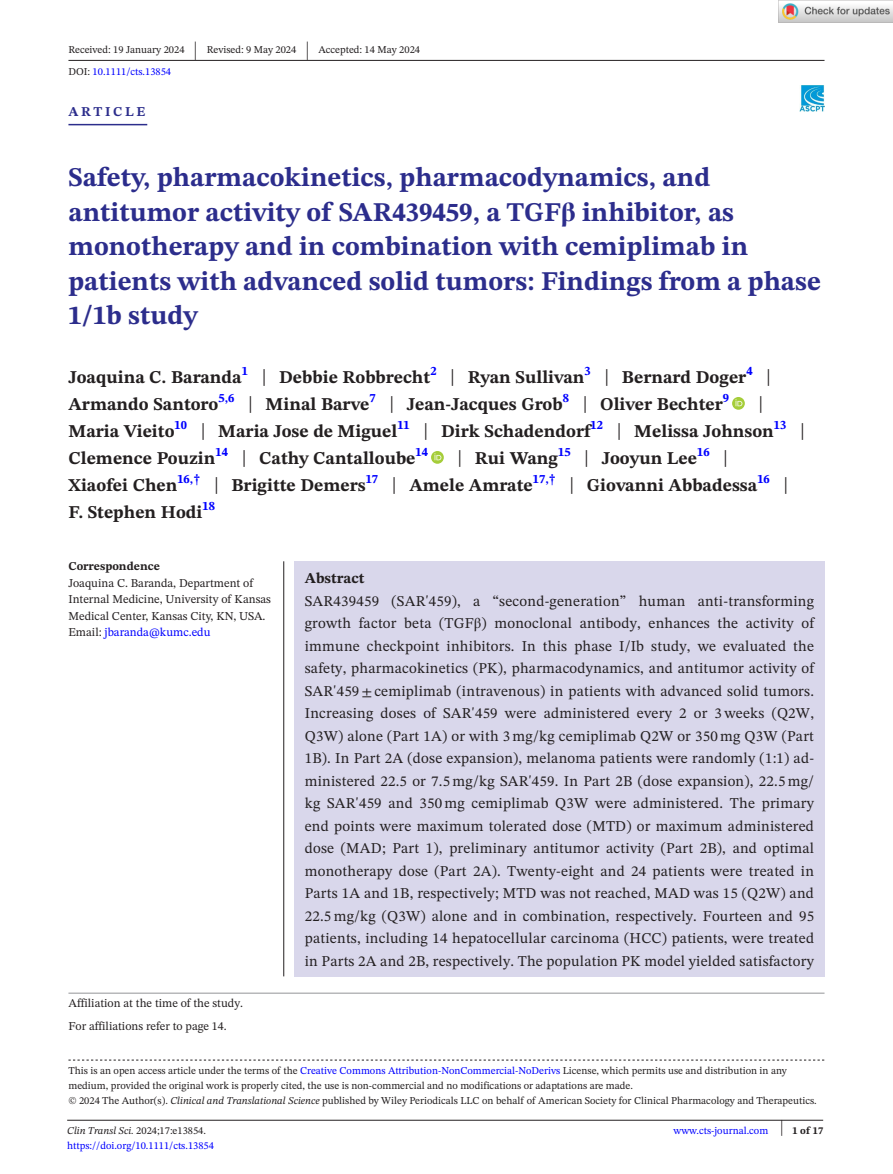
<style>
.page{position:relative;width:893px;height:1174px;background:#fff}
.page>*{position:absolute;margin:0;border:0;box-sizing:border-box;transform-origin:0 0}
.t1{font:700 27px/34.5px "STIX Two Text";color:#2c2d8c}
.t2{font:25.65px "STIX Two Text";color:#231f20;scale:.49 1}
.t3{font:23.4px "STIX Two Text";color:#231f20;scale:.77 1}
.t4{font:700 18px/27px "STIX Two Text";color:#231f20}
.t5{font:15px/22.5px "STIX Two Text";letter-spacing:.015em;color:#231f20;text-align:justify}
.t6{font:700 15px "STIX Two Text";color:#231f20}
.t7{font:700 13.5px "STIX Two Text";letter-spacing:.2em;color:#2c2d8c}
.t8{font:700 12.6px "STIX Two Text";color:#00f}
.t9{font:12px/16.5px "STIX Two Text";color:#231f20}
.t10{font:700 12px "STIX Two Text";color:#231f20}
.t11{font:10.5px/15px "STIX Two Text";color:#231f20}
.t12{font:10.5px "STIX Two Text";color:#00f}
.t13{font:700 10.5px "STIX Two Text";color:#231f20}
.s1{color:#231f20}
.s2{font-family:"STIX"}
.s3{font-weight:400;font-size:23.4px}
.s4{font-weight:400;font-size:23.4px;color:#231f20}
.s5{color:#00f}
.s6{font-style:italic}
.s7{font-weight:400;font-size:22.2px}
</style>
<div class="page">
<hr style="left:67px;top:1119px;width:756px;height:1px;background:#231f20">
<img style="left:799px;top:85px;width:25px;height:26px">
<hr style="left:68px;top:60px;width:756px;height:1px;background:#231f20">
<hr style="left:68px;top:124px;width:79px;height:1px;background:#2c2d8c">
<svg style="left:732px;top:397px;width:13px;height:13px"></svg>
<svg style="left:735px;top:399px;width:7px;height:7px"></svg>
<svg style="left:431px;top:451px;width:13px;height:13px"></svg>
<svg style="left:434px;top:453px;width:7px;height:7px"></svg>
<div style="left:294px;top:561px;width:530px;height:415px;background:#d9d7eb"></div>
<hr style="left:283px;top:561px;width:1px;height:415px;background:#231f20">
<svg style="left:68px;top:1059px;width:756px;height:1px"></svg>
<hr style="left:68px;top:992px;width:756px;height:1px;background:#939598">
<img style="left:779px;top:0;width:114px;height:23px">
<p class="t11" style="left:68px;top:42px;width:118px">Received: 19 January 2024</p>
<h2 class="t2" style="left:194px;top:32px;width:8px">|</h2>
<p class="t11" style="left:207px;top:42px;width:91px">Revised: 9 May 2024</p>
<h2 class="t2" style="left:306px;top:32px;width:8px">|</h2>
<p class="t11" style="left:318px;top:42px;width:103px">Accepted: 14 May 2024</p>
<p class="t12" style="left:68px;top:64px;width:104px"><span class="s1">DOI:</span> 10.1111/cts.13854</p>
<p class="t7" style="left:68px;top:101px;width:79px">ARTICLE</p>
<h1 class="t1" style="left:68px;top:161px;width:754px">Safety, pharmacokinetics, pharmacodynamics, and antitumor activity of SAR439459, a TGF<span class="s2">β</span> inhibitor, as monotherapy and in combination with cemiplimab in patients with advanced solid tumors: Findings from a phase 1/1b study</h1>
<p class="t4" style="left:68px;top:364px;width:704px">Joaquina C. Baranda<sup>1</sup> <span class="s3">|</span> Debbie Robbrecht<sup>2</sup> <span class="s3">|</span> Ryan Sullivan<sup>3</sup> <span class="s3">|</span> Bernard Doger<sup>4</sup> <span class="s3">|<br></span>Armando Santoro<sup>5,6</sup> <span class="s3">|</span> Minal Barve<sup>7</sup> <span class="s3">|</span> Jean-Jacques Grob<sup>8</sup> <span class="s3">|</span> Oliver Bechter<sup>9</sup></p>
<h3 class="t3" style="left:758px;top:387px;width:8px">|</h3>
<p class="t4" style="left:68px;top:418px;width:707px">Maria Vieito<sup>10</sup> <span class="s3">|</span> Maria Jose de Miguel<sup>11</sup> <span class="s3">|</span> Dirk Schadendorf<sup>12</sup> <span class="s3">|</span> Melissa Johnson</p>
<p class="t8" style="left:774px;top:415px;width:32px">13 <span class="s4">|</span></p>
<p class="t4" style="left:68px;top:445px;width:349px">Clemence Pouzin<sup>14</sup> <span class="s3">|</span> Cathy Cantalloube</p>
<p class="t8" style="left:416px;top:442px;width:14px">14</p>
<p class="t4" style="left:457px;top:445px;width:241px"><span class="s3">|</span> Rui Wang<sup>15</sup> <span class="s3">|</span> Jooyun Lee</p>
<p class="t8" style="left:697px;top:442px;width:32px">16 <span class="s4">|</span></p>
<p class="t4" style="left:68px;top:472px;width:690px">Xiaofei Chen<sup>16,†</sup> <span class="s3">|</span> Brigitte Demers<sup>17</sup> <span class="s3">|</span> Amele Amrate<sup>17,†</sup> <span class="s3">|</span> Giovanni Abbadessa</p>
<p class="t8" style="left:757px;top:469px;width:32px">16 <span class="s4">|</span></p>
<p class="t4" style="left:68px;top:499px;width:136px">F. Stephen Hodi</p>
<p class="t8" style="left:202px;top:496px;width:14px">18</p>
<p class="t10" style="left:68px;top:558px;width:93px">Correspondence</p>
<p class="t9" style="left:68px;top:574px;width:204px">Joaquina C. Baranda, Department of Internal Medicine, University of Kansas Medical Center, Kansas City, KN, USA.<br>Email: <span class="s5">jbaranda@kumc.edu</span></p>
<p class="t9" style="left:68px;top:991px;width:176px;line-height:22.5px">Affiliation at the time of the study.<br>For affiliations refer to page 14.</p>
<p class="t6" style="left:305px;top:567px;width:61px">Abstract</p>
<p class="t5" style="left:305px;top:589px;width:511px">SAR439459 (SAR'459), a “second-generation” human anti-transforming growth factor beta (TGF<span class="s2">β</span>) monoclonal antibody, enhances the activity of immune checkpoint inhibitors. In this phase I/Ib study, we evaluated the safety, pharmacokinetics (PK), pharmacodynamics, and antitumor activity of SAR'459<span class="s2">±</span>cemiplimab (intravenous) in patients with advanced solid tumors.<br>Increasing doses of SAR'459 were administered every 2 or 3 weeks (Q2W, Q3W) alone (Part 1A) or with 3 mg/kg cemiplimab Q2W or 350 mg Q3W (Part 1B). In Part 2A (dose expansion), melanoma patients were randomly (1:1) ad&shy;ministered 22.5 or 7.5 mg/kg SAR'459. In Part 2B (dose expansion), 22.5 mg/ kg SAR'459 and 350 mg cemiplimab Q3W were administered. The primary end points were maximum tolerated dose (MTD) or maximum administered dose (MAD; Part 1), preliminary antitumor activity (Part 2B), and optimal monotherapy dose (Part 2A). Twenty-eight and 24 patients were treated in Parts 1A and 1B, respectively; MTD was not reached, MAD was 15 (Q2W) and 22.5 mg/kg (Q3W) alone and in combination, respectively. Fourteen and 95 patients, including 14 hepatocellular carcinoma (HCC) patients, were treated in Parts 2A and 2B, respectively. The population PK model yielded satisfactory</p>
<p class="t11" style="left:68px;top:1063px;width:750px">This is an open access article under the terms of the <span class="s5">Creative Commons Attribution-NonCommercial-NoDerivs</span> License, which permits use and distribution in any medium, provided the original work is properly cited, the use is non-commercial and no modifications or adaptations are made.<br>© 2024 The Author(s). <span class="s6">Clinical and Translational Science</span> published by Wiley Periodicals LLC on behalf of American Society for Clinical Pharmacology and Therapeutics.</p>
<p class="t11" style="left:67px;top:1123px;width:140px"><span class="s6">Clin Transl Sci.</span> 2024;17:e13854.</p>
<p class="t13" style="left:780px;top:1123px;width:45px"><span class="s7">|</span> 1 of 17</p>
<p class="t12" style="left:67px;top:1138px;width:148px">https://doi.org/10.1111/cts.13854</p>
<p class="t12" style="left:674px;top:1123px;width:96px">www.cts-journal.com</p>
</div>
